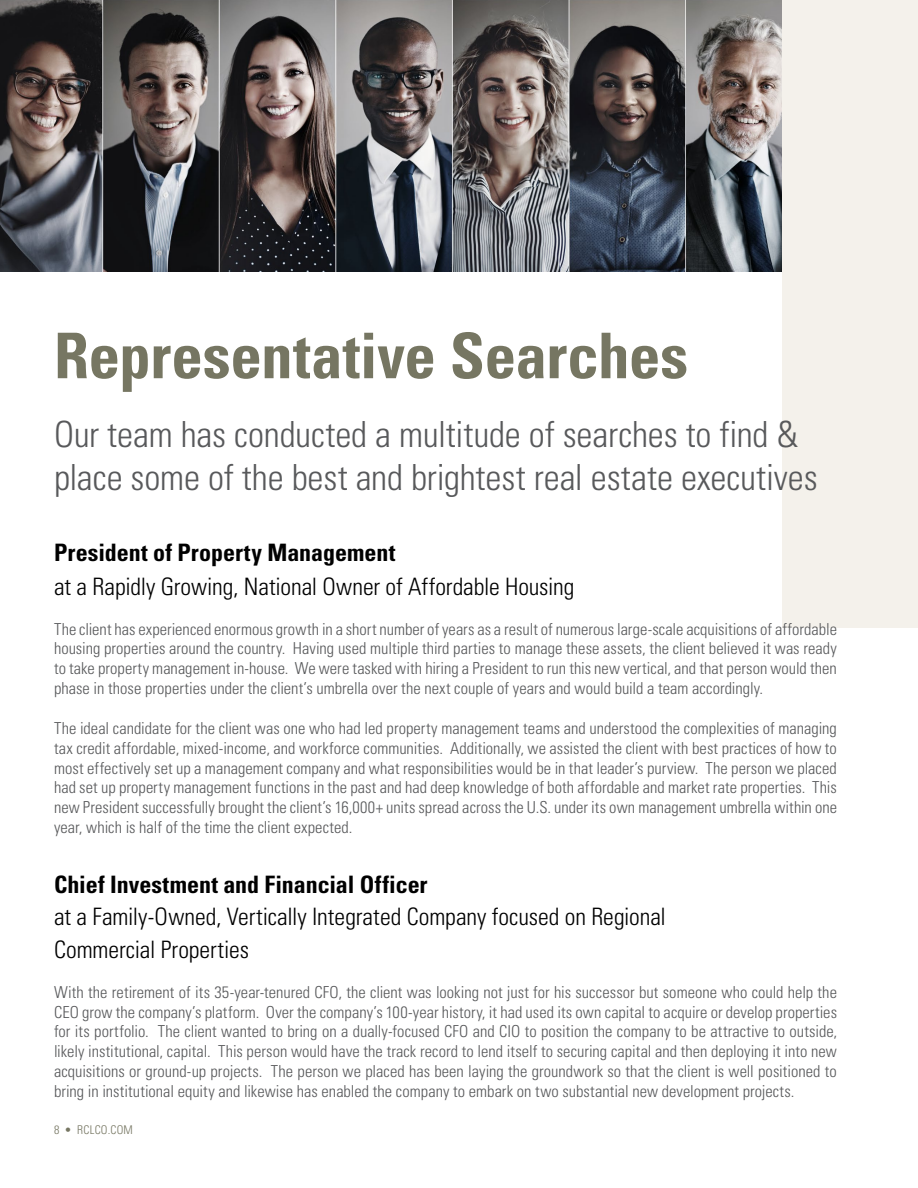
<style>
.page{position:relative;width:918px;height:1188px;background:#fff}
.page>*{position:absolute;margin:0;border:0;box-sizing:border-box;transform-origin:0 0}
.t1{font:700 condensed 63px "Univers";letter-spacing:-.005em;color:#767662}
.t2{font:300 condensed 36px/43.2px "Univers";letter-spacing:-.005em;color:#58595b}
.t3{font:300 condensed 24px/33.3px "Univers";letter-spacing:-.005em;color:#000}
.t4{font:700 condensed 24px "Univers";color:#000}
.t5{font:300 condensed 16.5px/19.8px "Univers";color:#58595b;text-align:justify}
.t6{font:300 condensed 12px "Univers";letter-spacing:.02em;color:#767662}
</style>
<div class="page">
<img style="left:0;top:0;width:782px;height:271px">
<div style="left:782px;top:0;width:136px;height:627px;background:#f4f1eb"></div>
<h1 class="t1" style="left:54px;top:317px;width:636px">Representative Searches</h1>
<h2 class="t2" style="left:54px;top:413px;width:765px">Our team has conducted a multitude of searches to find &amp; place some of the best and brightest real estate executives</h2>
<h3 class="t4" style="left:54px;top:538px;width:343px">President of Property Management</h3>
<h3 class="t3" style="left:54px;top:569px;width:522px">at a Rapidly Growing, National Owner of Affordable Housing</h3>
<p class="t5" style="left:54px;top:619px;width:785px">The client has experienced enormous growth in a short number of years as a result of numerous large-scale acquisitions of affordable housing properties around the country. Having used multiple third parties to manage these assets, the client believed it was ready to take property management in-house. We were tasked with hiring a President to run this new vertical, and that person would then phase in those properties under the client’s umbrella over the next couple of years and would build a team accordingly.</p>
<p class="t5" style="left:54px;top:718px;width:785px">The ideal candidate for the client was one who had led property management teams and understood the complexities of managing tax credit affordable, mixed-income, and workforce communities. Additionally, we assisted the client with best practices of how to most effectively set up a management company and what responsibilities would be in that leader’s purview. The person we placed had set up property management functions in the past and had deep knowledge of both affordable and market rate properties. This new President successfully brought the client’s 16,000+ units spread across the U.S. under its own management umbrella within one year, which is half of the time the client expected.</p>
<h3 class="t4" style="left:54px;top:870px;width:375px">Chief Investment and Financial Officer</h3>
<h3 class="t3" style="left:54px;top:899px;width:613px">at a Family-Owned, Vertically Integrated Company focused on Regional<br>Commercial Properties</h3>
<p class="t5" style="left:54px;top:982px;width:785px">With the retirement of its 35-year-tenured CFO, the client was looking not just for his successor but someone who could help the CEO grow the company’s platform. Over the company’s 100-year history, it had used its own capital to acquire or develop properties for its portfolio. The client wanted to bring on a dually-focused CFO and CIO to position the company to be attractive to outside, likely institutional, capital. This person would have the track record to lend itself to securing capital and then deploying it into new acquisitions or ground-up projects. The person we placed has been laying the groundwork so that the client is well positioned to bring in institutional equity and likewise has enabled the company to embark on two substantial new development projects.</p>
<p class="t6" style="left:54px;top:1123px;width:80px">8 • RCLCO.COM</p>
</div>
